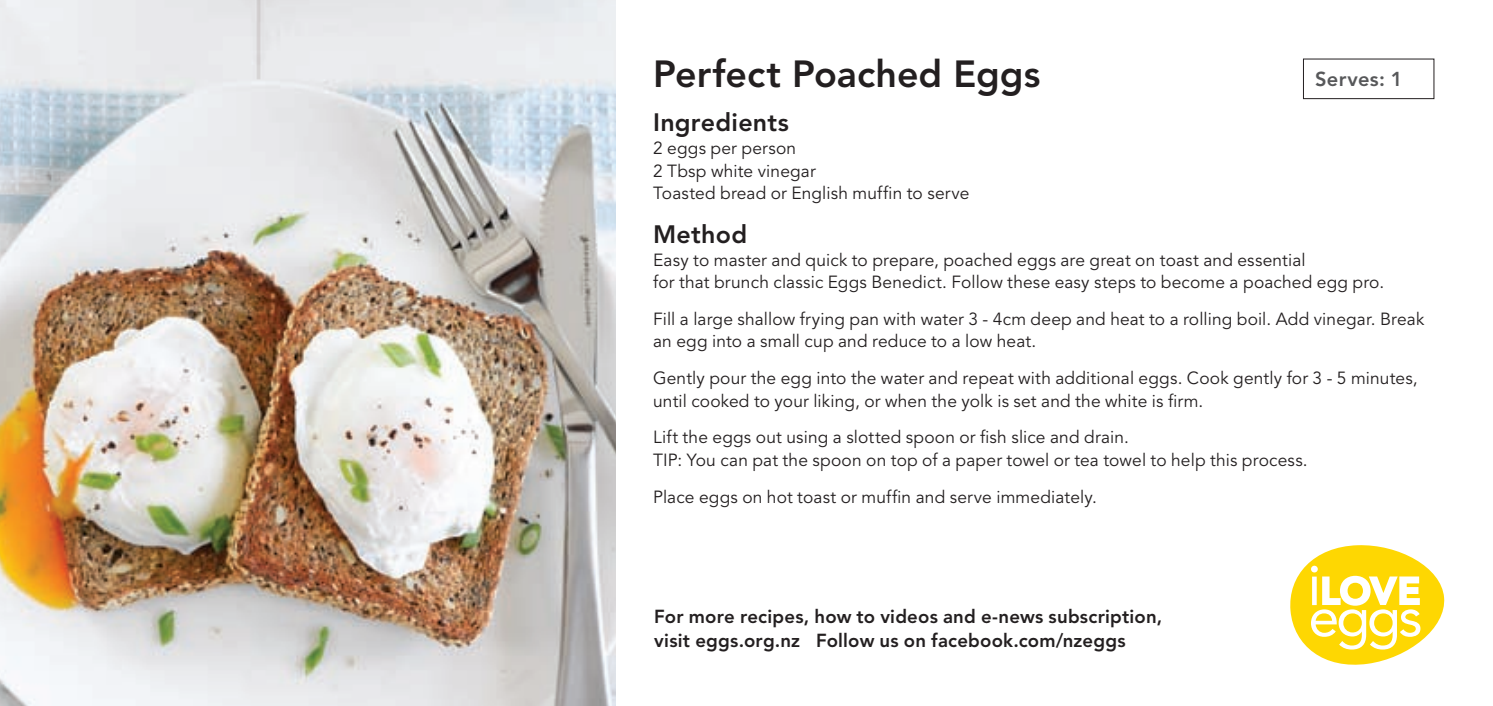
<style>
.page{position:relative;width:1493px;height:706px;background:#fff}
.page>*{position:absolute;margin:0;border:0;box-sizing:border-box;transform-origin:0 0}
.t1{font:800 37.5px "Avenir";color:#231f20}
.t2{font:800 25px "Avenir";letter-spacing:.01em;color:#231f20}
.t3{font:800 20px "Avenir";letter-spacing:.02em;color:#57585a}
.t4{font:800 18.75px/23.8px "Avenir";letter-spacing:.01em;color:#231f20}
.t5{font:17.5px/22.5px "Avenir";letter-spacing:.01em;color:#231f20}
</style>
<div class="page">
<img style="left:0;top:0;width:616px;height:706px">
<svg style="left:1290px;top:545px;width:154px;height:119px"></svg>
<div style="left:1303px;top:59px;width:131px;height:40px;border:1px solid #231f20"></div>
<h1 class="t1" style="left:653px;top:59px;width:389px">Perfect Poached Eggs</h1>
<h2 class="t2" style="left:653px;top:113px;width:137px">Ingredients</h2>
<p class="t5" style="left:653px;top:139px;width:318px">2 eggs per person<br>2 Tbsp white vinegar<br>Toasted bread or English muffin to serve</p>
<h2 class="t2" style="left:653px;top:224px;width:95px">Method</h2>
<p class="t5" style="left:653px;top:250px;width:732px">Easy to master and quick to prepare, poached eggs are great on toast and essential<br>for that brunch classic Eggs Benedict. Follow these easy steps to become a poached egg pro.</p>
<p class="t5" style="left:653px;top:309px;width:772px">Fill a large shallow frying pan with water 3 - 4cm deep and heat to a rolling boil. Add vinegar. Break an egg into a small cup and reduce to a low heat.</p>
<p class="t5" style="left:653px;top:369px;width:766px">Gently pour the egg into the water and repeat with additional eggs. Cook gently for 3 - 5 minutes, until cooked to your liking, or when the yolk is set and the white is firm.</p>
<p class="t5" style="left:653px;top:428px;width:656px">Lift the eggs out using a slotted spoon or fish slice and drain.<br>TIP: You can pat the spoon on top of a paper towel or tea towel to help this process.</p>
<p class="t5" style="left:653px;top:487px;width:445px">Place eggs on hot toast or muffin and serve immediately.</p>
<p class="t3" style="left:1314px;top:71px;width:89px">Serves: 1</p>
<p class="t4" style="left:654px;top:606px;width:509px">For more recipes, how to videos and e-news subscription, visit eggs.org.nz Follow us on facebook.com/nzeggs</p>
</div>
